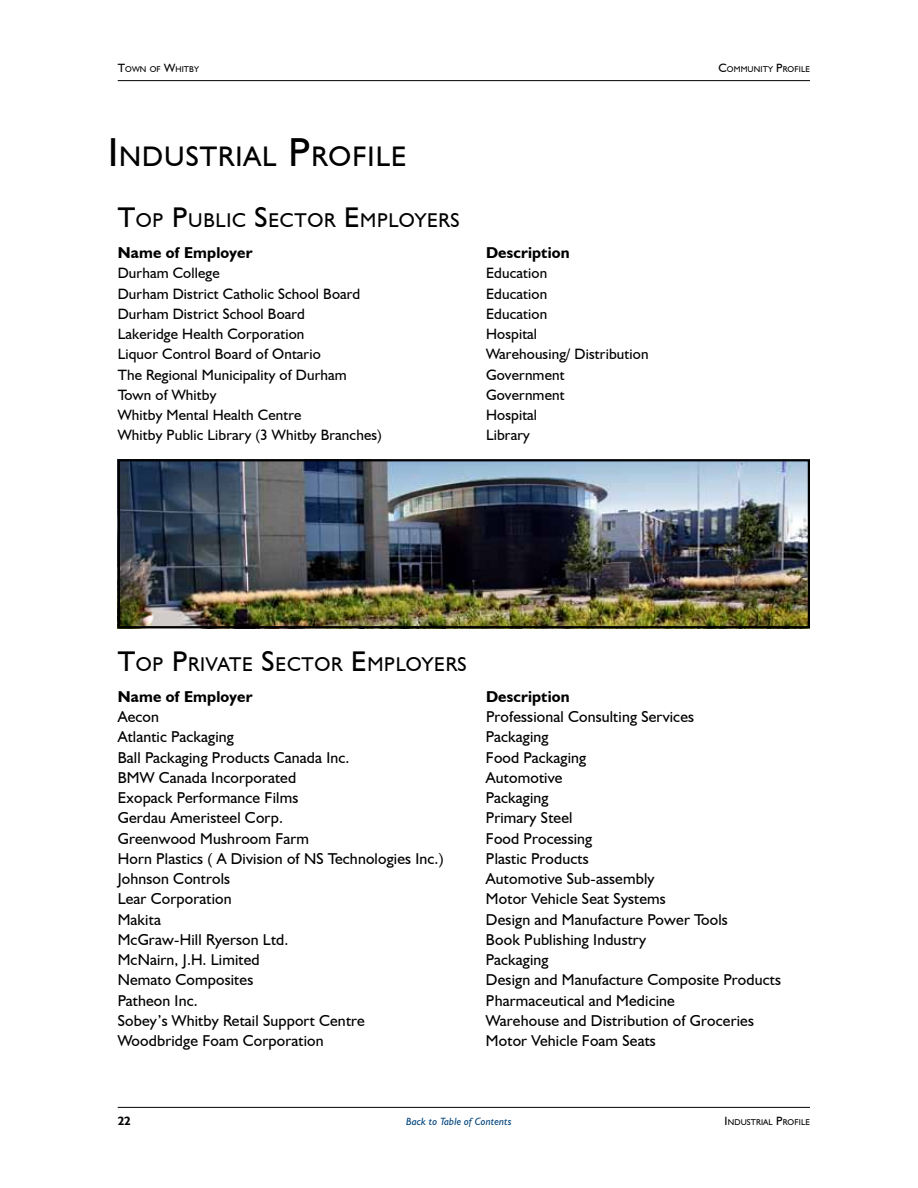
<style>
.page{position:relative;width:918px;height:1188px;background:#fff}
.page>*{position:absolute;margin:0;border:0;box-sizing:border-box;transform-origin:0 0}
.t1{font:28.35px "Humanist 521 BT";letter-spacing:.035em;color:#000}
.t2{font:19.95px "Humanist 521 BT";letter-spacing:.035em;color:#000}
.t3{font:15.75px "Humanist 521 BT";letter-spacing:.01em;color:#000}
.t4{font:700 15.75px "Humanist 521 BT";letter-spacing:.01em;color:#000}
.t5{font:15px "Humanist 521 BT";letter-spacing:.01em;color:#000}
.t6{font:700 12px "Humanist 521 BT";color:#000}
.t7{font:italic 10.5px "Humanist 521 BT";letter-spacing:.01em;color:#00447c}
.t8{font:8.4px "Humanist 521 BT";letter-spacing:.015em;color:#000}
.s1{font-size:12px}
.s2{font-size:40.5px}
.s3{font-size:28.5px}
</style>
<div class="page">
<hr style="left:118px;top:80px;width:692px;height:1px;background:#000">
<hr style="left:118px;top:1107px;width:692px;height:1px;background:#000">
<img style="left:121px;top:462px;width:686px;height:163px">
<div style="left:118px;top:459px;width:692px;height:169px;border:2px solid #000"></div>
<p class="t8" style="left:118px;top:64px;width:83px"><span class="s1">T</span>OWN OF <span class="s1">W</span>HITBY</p>
<h1 class="t1" style="left:108px;top:139px;width:300px"><span class="s2">I</span> NDUSTRIAL <span class="s2">P</span>ROFILE</h1>
<p class="t2" style="left:118px;top:208px;width:342px"><span class="s3">T</span>OP <span class="s3">P</span>UBLIC <span class="s3">S</span>ECTOR <span class="s3">E</span> MPLOYERS</p>
<p class="t4" style="left:118px;top:243px;width:136px">Name of Employer</p>
<p class="t4" style="left:486px;top:243px;width:85px">Description</p>
<p class="t5" style="left:118px;top:264px;width:103px">Durham College</p>
<p class="t5" style="left:486px;top:264px;width:63px">Education</p>
<p class="t5" style="left:118px;top:284px;width:244px">Durham District Catholic School Board</p>
<p class="t5" style="left:486px;top:284px;width:63px">Education</p>
<p class="t5" style="left:118px;top:304px;width:189px">Durham District School Board</p>
<p class="t5" style="left:486px;top:304px;width:63px">Education</p>
<p class="t5" style="left:118px;top:325px;width:188px">Lakeridge Health Corporation</p>
<p class="t5" style="left:486px;top:325px;width:53px">Hospital</p>
<p class="t5" style="left:118px;top:345px;width:205px">Liquor Control Board of Ontario</p>
<p class="t5" style="left:486px;top:345px;width:164px">Warehousing/ Distribution</p>
<p class="t5" style="left:118px;top:365px;width:231px">The Regional Municipality of Durham</p>
<p class="t5" style="left:486px;top:365px;width:80px">Government</p>
<p class="t5" style="left:118px;top:385px;width:100px">Town of Whitby</p>
<p class="t5" style="left:486px;top:385px;width:80px">Government</p>
<p class="t5" style="left:118px;top:406px;width:185px">Whitby Mental Health Centre</p>
<p class="t5" style="left:486px;top:406px;width:53px">Hospital</p>
<p class="t5" style="left:118px;top:426px;width:266px">Whitby Public Library (3 Whitby Branches)</p>
<p class="t5" style="left:486px;top:426px;width:45px">Library</p>
<p class="t8" style="left:719px;top:64px;width:93px"><span class="s1">C</span>OMMUNITY <span class="s1">P</span>ROFILE</p>
<p class="t2" style="left:118px;top:652px;width:349px"><span class="s3">T</span>OP <span class="s3">P</span>RIVATE <span class="s3">S</span>ECTOR <span class="s3">E</span> MPLOYERS</p>
<p class="t4" style="left:118px;top:687px;width:136px">Name of Employer</p>
<p class="t4" style="left:486px;top:687px;width:85px">Description</p>
<p class="t3" style="left:118px;top:707px;width:43px">Aecon</p>
<p class="t3" style="left:486px;top:707px;width:210px">Professional Consulting Services</p>
<p class="t3" style="left:118px;top:727px;width:118px">Atlantic Packaging</p>
<p class="t3" style="left:486px;top:727px;width:64px">Packaging</p>
<p class="t3" style="left:118px;top:748px;width:233px">Ball Packaging Products Canada Inc.</p>
<p class="t3" style="left:486px;top:748px;width:102px">Food Packaging</p>
<p class="t3" style="left:118px;top:768px;width:180px">BMW Canada Incorporated</p>
<p class="t3" style="left:486px;top:768px;width:78px">Automotive</p>
<p class="t3" style="left:118px;top:788px;width:182px">Exopack Performance Films</p>
<p class="t3" style="left:486px;top:788px;width:64px">Packaging</p>
<p class="t3" style="left:118px;top:808px;width:167px">Gerdau Ameristeel Corp.</p>
<p class="t3" style="left:486px;top:808px;width:88px">Primary Steel</p>
<p class="t3" style="left:118px;top:829px;width:193px">Greenwood Mushroom Farm</p>
<p class="t3" style="left:486px;top:829px;width:108px">Food Processing</p>
<p class="t3" style="left:118px;top:849px;width:328px">Horn Plastics ( A Division of NS Technologies Inc.)</p>
<p class="t3" style="left:486px;top:849px;width:104px">Plastic Products</p>
<p class="t3" style="left:118px;top:869px;width:114px">Johnson Controls</p>
<p class="t3" style="left:486px;top:869px;width:170px">Automotive Sub-assembly</p>
<p class="t3" style="left:118px;top:889px;width:115px">Lear Corporation</p>
<p class="t3" style="left:486px;top:889px;width:181px">Motor Vehicle Seat Systems</p>
<p class="t3" style="left:118px;top:910px;width:45px">Makita</p>
<p class="t3" style="left:486px;top:910px;width:243px">Design and Manufacture Power Tools</p>
<p class="t3" style="left:118px;top:930px;width:172px">McGraw-Hill Ryerson Ltd.</p>
<p class="t3" style="left:486px;top:930px;width:162px">Book Publishing Industry</p>
<p class="t3" style="left:118px;top:950px;width:144px">McNairn, J.H. Limited</p>
<p class="t3" style="left:486px;top:950px;width:64px">Packaging</p>
<p class="t3" style="left:118px;top:970px;width:137px">Nemato Composites</p>
<p class="t3" style="left:486px;top:970px;width:297px">Design and Manufacture Composite Products</p>
<p class="t3" style="left:118px;top:991px;width:82px">Patheon Inc.</p>
<p class="t3" style="left:486px;top:991px;width:190px">Pharmaceutical and Medicine</p>
<p class="t3" style="left:118px;top:1011px;width:249px">Sobey’s Whitby Retail Support Centre</p>
<p class="t3" style="left:486px;top:1011px;width:270px">Warehouse and Distribution of Groceries</p>
<p class="t3" style="left:118px;top:1031px;width:207px">Woodbridge Foam Corporation</p>
<p class="t3" style="left:486px;top:1031px;width:171px">Motor Vehicle Foam Seats</p>
<p class="t6" style="left:118px;top:1114px;width:15px">22</p>
<p class="t7" style="left:406px;top:1115px;width:107px">Back to Table of Contents</p>
<p class="t8" style="left:725px;top:1117px;width:87px"><span class="s1">I</span> NDUSTRIAL <span class="s1">P</span>ROFILE</p>
</div>
